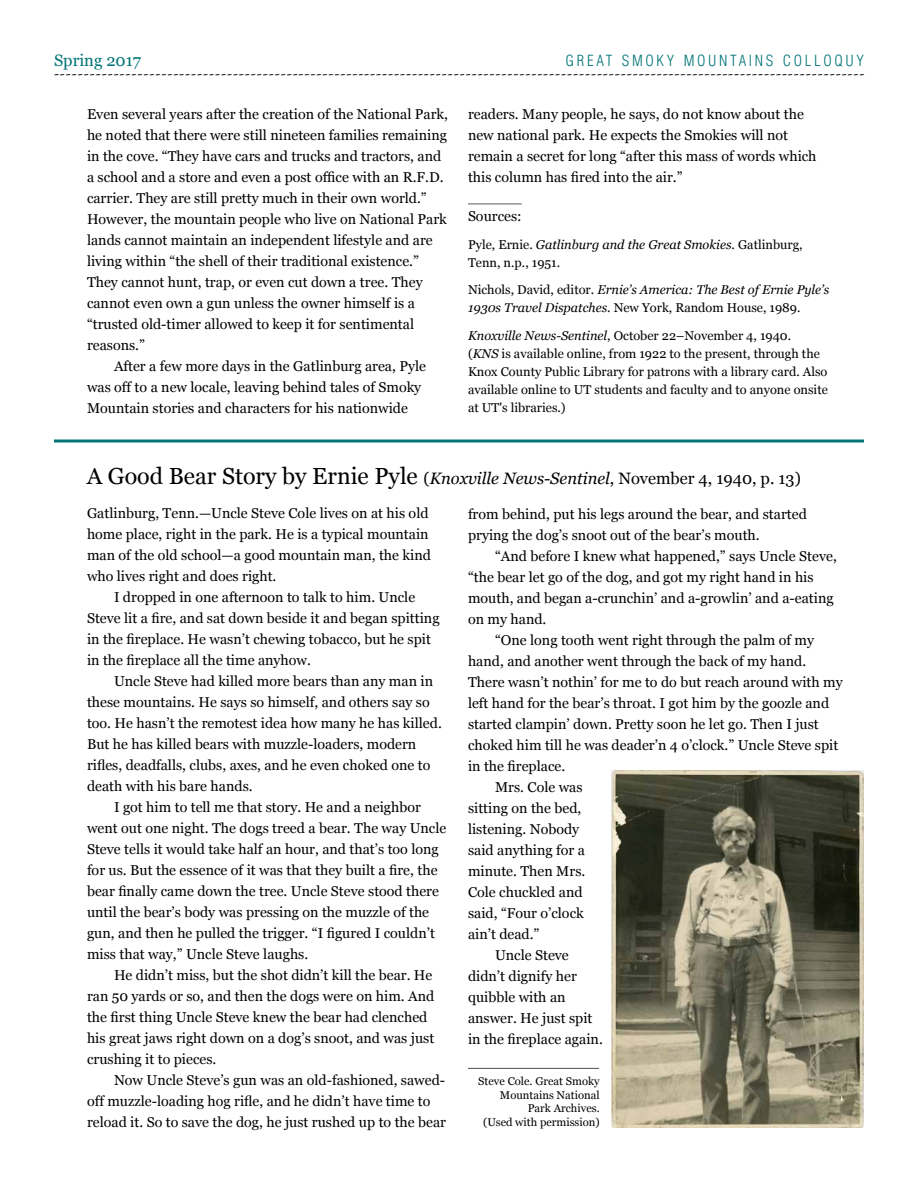
<style>
.page{position:relative;width:918px;height:1188px;background:#fff}
.page>*{position:absolute;margin:0;border:0;box-sizing:border-box;transform-origin:0 0}
.t1{font:23.25px "Georgia";color:#000}
.t2{font:16.5px "Georgia";color:#007476}
.t3{font:15.75px "Adobe Garamond";color:#000}
.t4{font:300 condensed 15px "Helvetica";letter-spacing:.18em;color:#007476}
.t5{font:14.25px/21px "Georgia";color:#000}
.t6{font:12.75px/18px "Georgia";color:#000}
.t7{font:italic 12.75px/18px "Georgia";color:#000}
.t8{font:11.25px/13.5px "Georgia";color:#000;text-align:right}
.s1{font-style:italic}
.s2{font-style:normal}
.s3{font-size:16.5px}
.s4{font-style:italic;font-size:16.5px}
</style>
<div class="page">
<hr style="left:468px;top:204px;width:54px;height:1px;background:#58595b">
<img style="left:611px;top:770px;width:253px;height:358px">
<hr style="left:54px;top:440px;width:810px;height:2px;background:#007476">
<hr style="left:468px;top:1068px;width:131px;height:1px;background:#4d4d4f">
<p class="t2" style="left:54px;top:51px;width:89px">Spring 2017</p>
<p class="t5" style="left:87px;top:104px;width:363px">Even several years after the creation of the National Park,</p>
<p class="t5" style="left:87px;top:125px;width:362px">he noted that there were still nineteen families remaining</p>
<p class="t5" style="left:87px;top:146px;width:356px">in the cove. “They have cars and trucks and tractors, and</p>
<p class="t5" style="left:87px;top:167px;width:358px">a school and a store and even a post office with an R.F.D.</p>
<p class="t5" style="left:87px;top:188px;width:341px">carrier. They are still pretty much in their own world.”</p>
<p class="t5" style="left:87px;top:209px;width:361px">However, the mountain people who live on National Park</p>
<p class="t5" style="left:87px;top:230px;width:347px">lands cannot maintain an independent lifestyle and are</p>
<p class="t5" style="left:87px;top:251px;width:333px">living within “the shell of their traditional existence.”</p>
<p class="t5" style="left:87px;top:272px;width:337px">They cannot hunt, trap, or even cut down a tree. They</p>
<p class="t5" style="left:87px;top:293px;width:329px">cannot even own a gun unless the owner himself is a</p>
<p class="t5" style="left:87px;top:314px;width:329px">“trusted old-timer allowed to keep it for sentimental</p>
<p class="t5" style="left:87px;top:335px;width:60px">reasons.”</p>
<p class="t5" style="left:114px;top:356px;width:314px">After a few more days in the Gatlinburg area, Pyle</p>
<p class="t5" style="left:87px;top:377px;width:336px">was off to a new locale, leaving behind tales of Smoky</p>
<p class="t5" style="left:87px;top:398px;width:322px">Mountain stories and characters for his nationwide</p>
<p class="t4" style="left:566px;top:51px;width:300px">GREAT SMOKY MOUNTAINS COLLOQUY</p>
<p class="t3" style="left:54px;top:65px;width:812px">----------------------------------------------------------------------------------------------------------------------------------------</p>
<p class="t5" style="left:468px;top:104px;width:350px">readers. Many people, he says, do not know about the new national park. He expects the Smokies will not remain a secret for long “after this mass of words which this column has fired into the air.”</p>
<p class="t5" style="left:468px;top:206px;width:55px">Sources:</p>
<p class="t6" style="left:468px;top:235px;width:336px">Pyle, Ernie. <span class="s1">Gatlinburg and the Great Smokies</span>. Gatlinburg,<br>Tenn, n.p., 1951.</p>
<p class="t7" style="left:468px;top:281px;width:363px"><span class="s2">Nichols, David, editor.</span> Ernie’s America: The Best of Ernie Pyle’s<br>1930s Travel Dispatches<span class="s2">. New York, Random House, 1989.</span></p>
<p class="t6" style="left:468px;top:327px;width:361px"><span class="s1">Knoxville News-Sentinel</span>, October 22–November 4, 1940.<br>(<span class="s1">KNS</span> is available online, from 1922 to the present, through the Knox County Public Library for patrons with a library card. Also available online to UT students and faculty and to anyone onsite at UT's libraries.)</p>
<h1 class="t1" style="left:87px;top:462px;width:716px">A Good Bear Story by Ernie Pyle <span class="s3">(</span><span class="s4">Knoxville News-Sentinel</span><span class="s3">, November 4, 1940, p. 13)</span></h1>
<p class="t5" style="left:87px;top:503px;width:346px">Gatlinburg, Tenn.—Uncle Steve Cole lives on at his old home place, right in the park. He is a typical mountain man of the old school—a good mountain man, the kind who lives right and does right.</p>
<p class="t5" style="left:87px;top:587px;width:354px;text-indent:27px">I dropped in one afternoon to talk to him. Uncle Steve lit a fire, and sat down beside it and began spitting in the fireplace. He wasn’t chewing tobacco, but he spit in the fireplace all the time anyhow.</p>
<p class="t5" style="left:87px;top:671px;width:356px;text-indent:27px">Uncle Steve had killed more bears than any man in these mountains. He says so himself, and others say so too. He hasn’t the remotest idea how many he has killed.<br>But he has killed bears with muzzle-loaders, modern rifles, deadfalls, clubs, axes, and he even choked one to death with his bare hands.</p>
<p class="t5" style="left:87px;top:797px;width:361px;text-indent:27px">I got him to tell me that story. He and a neighbor went out one night. The dogs treed a bear. The way Uncle Steve tells it would take half an hour, and that’s too long for us. But the essence of it was that they built a fire, the bear finally came down the tree. Uncle Steve stood there until the bear’s body was pressing on the muzzle of the gun, and then he pulled the trigger. “I figured I couldn’t miss that way,” Uncle Steve laughs.</p>
<p class="t5" style="left:87px;top:965px;width:349px;text-indent:27px">He didn’t miss, but the shot didn’t kill the bear. He ran 50 yards or so, and then the dogs were on him. And the first thing Uncle Steve knew the bear had clenched his great jaws right down on a dog’s snoot, and was just crushing it to pieces.</p>
<p class="t5" style="left:87px;top:1070px;width:361px;text-indent:27px">Now Uncle Steve’s gun was an old-fashioned, sawed&shy;off muzzle-loading hog rifle, and he didn’t have time to reload it. So to save the dog, he just rushed up to the bear</p>
<p class="t5" style="left:468px;top:503px;width:340px">from behind, put his legs around the bear, and started prying the dog’s snoot out of the bear’s mouth.</p>
<p class="t5" style="left:495px;top:545px;width:343px">“And before I knew what happened,” says Uncle Steve,</p>
<p class="t5" style="left:468px;top:566px;width:347px">“the bear let go of the dog, and got my right hand in his</p>
<p class="t5" style="left:468px;top:587px;width:367px">mouth, and began a-crunchin’ and a-growlin’ and a-eating</p>
<p class="t5" style="left:468px;top:608px;width:80px">on my hand.</p>
<p class="t5" style="left:495px;top:629px;width:321px">“One long tooth went right through the palm of my</p>
<p class="t5" style="left:468px;top:650px;width:340px">hand, and another went through the back of my hand.</p>
<p class="t5" style="left:468px;top:671px;width:376px">There wasn’t nothin’ for me to do but reach around with my</p>
<p class="t5" style="left:468px;top:692px;width:363px">left hand for the bear’s throat. I got him by the goozle and</p>
<p class="t5" style="left:468px;top:713px;width:352px">started clampin’ down. Pretty soon he let go. Then I just</p>
<p class="t5" style="left:468px;top:734px;width:372px">choked him till he was deader’n 4 o’clock.” Uncle Steve spit</p>
<p class="t5" style="left:468px;top:755px;width:99px">in the fireplace.</p>
<p class="t5" style="left:495px;top:776px;width:89px">Mrs. Cole was</p>
<p class="t5" style="left:468px;top:797px;width:115px">sitting on the bed,</p>
<p class="t5" style="left:468px;top:818px;width:113px">listening. Nobody</p>
<p class="t5" style="left:468px;top:839px;width:119px">said anything for a</p>
<p class="t5" style="left:468px;top:860px;width:119px">minute. Then Mrs.</p>
<p class="t5" style="left:468px;top:881px;width:116px">Cole chuckled and</p>
<p class="t5" style="left:468px;top:902px;width:117px">said, “Four o’clock</p>
<p class="t5" style="left:468px;top:923px;width:73px">ain’t dead.”</p>
<p class="t5" style="left:495px;top:944px;width:75px">Uncle Steve</p>
<p class="t5" style="left:468px;top:966px;width:110px">didn’t dignify her</p>
<p class="t5" style="left:468px;top:987px;width:99px">quibble with an</p>
<p class="t5" style="left:468px;top:1008px;width:126px">answer. He just spit</p>
<p class="t5" style="left:468px;top:1029px;width:136px">in the fireplace again.</p>
<p class="t8" style="left:478px;top:1075px;width:123px">Steve Cole. Great Smoky<br>Mountains National<br>Park Archives.<br>(Used with permission)</p>
</div>
